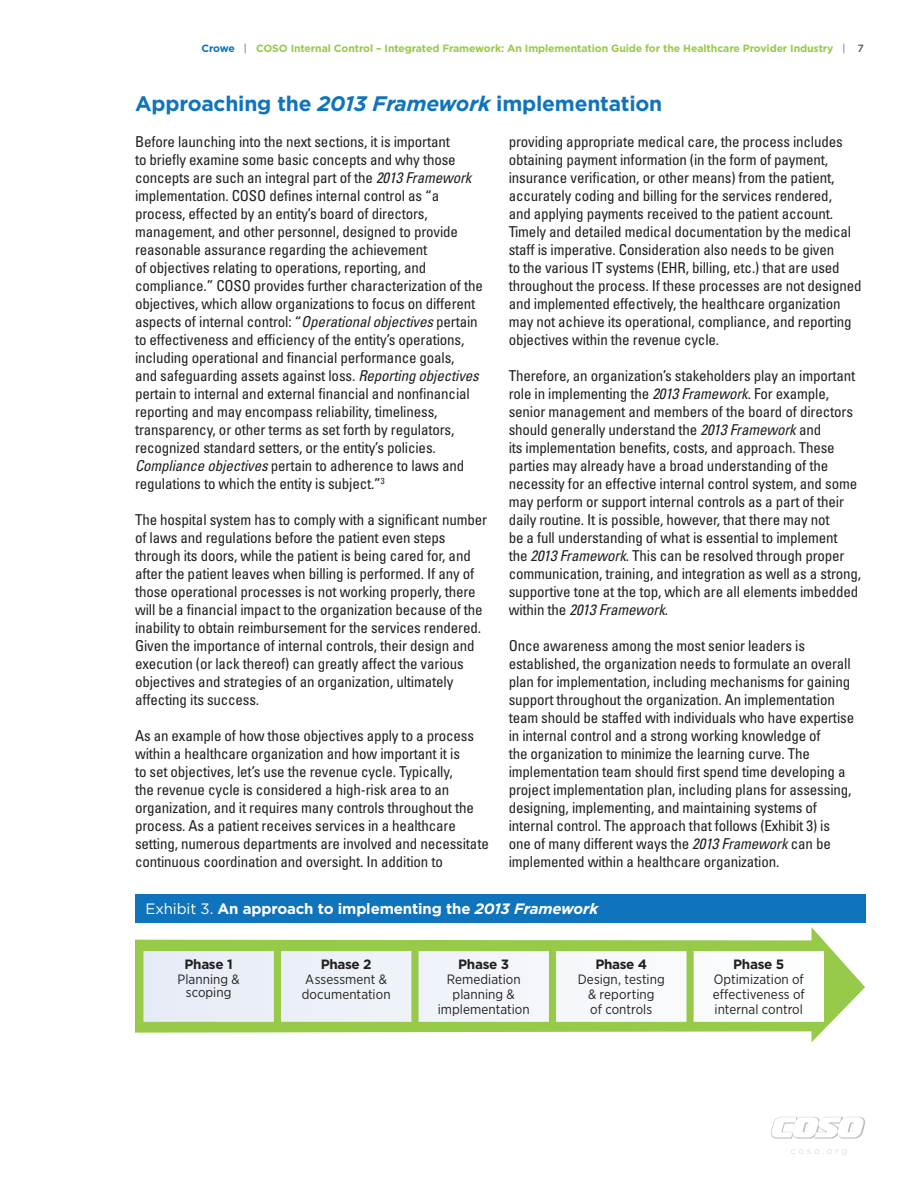
<style>
.page{position:relative;width:918px;height:1188px;background:#fff}
.page>*{position:absolute;margin:0;border:0;box-sizing:border-box;transform-origin:0 0}
.Body_Text{font:700 21px "Gotham";letter-spacing:-.01em;color:#1074bc}
.Body_Text-2{font:condensed 15px/18px "Univers";letter-spacing:-.01em;color:#231f20}
.Body_Text-3{font:700 15px "Gotham";letter-spacing:-.01em;color:#fff}
.body{font:13.5px/15px "Gotham Narrow";letter-spacing:.005em;color:#231f20;text-align:center}
.Body_Text-4{font:700 13.5px "Gotham";letter-spacing:-.025em;color:#231f20}
.t1{font:700 10.5px "Gotham";letter-spacing:-.01em;color:#97ca49}
.t2{font:300 9px "Gotham";letter-spacing:.3em;color:#d1d2d4}
.s1{color:#1074bc}
.s2{font-weight:300;color:#231f20}
.s3{font-weight:500;color:#57585a}
.s4{font-style:italic}
.s5{font-weight:400}
</style>
<div class="page">
<svg style="left:771px;top:1117px;width:94px;height:22px"></svg>
<svg style="left:135px;top:927px;width:730px;height:115px"></svg>
<svg style="left:143px;top:951px;width:681px;height:71px"></svg>
<div style="left:135px;top:894px;width:730px;height:29px;background:#1074bc"></div>
<p class="t1" style="left:201px;top:41px;width:664px"><span class="s1">Crowe</span> <span class="s2">|</span> COSO Internal Control – Integrated Framework: An Implementation Guide for the Healthcare Provider Industry <span class="s2">|</span> <span class="s3">7</span></p>
<p class="Body_Text" style="left:135px;top:90px;width:529px">Approaching the <span class="s4">2013 Framework</span> implementation</p>
<p class="Body_Text-2" style="left:509px;top:132px;width:354px">providing appropriate medical care, the process includes obtaining payment information (in the form of payment, insurance verification, or other means) from the patient, accurately coding and billing for the services rendered,<br>and applying payments received to the patient account.<br>Timely and detailed medical documentation by the medical staff is imperative. Consideration also needs to be given<br>to the various IT systems (EHR, billing, etc.) that are used throughout the process. If these processes are not designed and implemented effectively, the healthcare organization may not achieve its operational, compliance, and reporting objectives within the revenue cycle.</p>
<p class="Body_Text-2" style="left:509px;top:366px;width:354px">Therefore, an organization’s stakeholders play an important role in implementing the <span class="s4">2013 Framework</span>. For example, senior management and members of the board of directors should generally understand the <span class="s4">2013 Framework</span> and<br>its implementation benefits, costs, and approach. These parties may already have a broad understanding of the necessity for an effective internal control system, and some may perform or support internal controls as a part of their daily routine. It is possible, however, that there may not<br>be a full understanding of what is essential to implement<br>the <span class="s4">2013 Framework</span>. This can be resolved through proper communication, training, and integration as well as a strong, supportive tone at the top, which are all elements imbedded within the <span class="s4">2013 Framework</span>.</p>
<p class="Body_Text-2" style="left:509px;top:636px;width:347px">Once awareness among the most senior leaders is established, the organization needs to formulate an overall plan for implementation, including mechanisms for gaining support throughout the organization. An implementation team should be staffed with individuals who have expertise in internal control and a strong working knowledge of<br>the organization to minimize the learning curve. The implementation team should first spend time developing a project implementation plan, including plans for assessing, designing, implementing, and maintaining systems of internal control. The approach that follows (Exhibit 3) is one of many different ways the <span class="s4">2013 Framework</span> can be implemented within a healthcare organization.</p>
<p class="Body_Text-2" style="left:135px;top:132px;width:350px">Before launching into the next sections, it is important<br>to briefly examine some basic concepts and why those concepts are such an integral part of the <span class="s4">2013 Framework </span>implementation. COSO defines internal control as “a process, effected by an entity’s board of directors, management, and other personnel, designed to provide reasonable assurance regarding the achievement<br>of objectives relating to operations, reporting, and compliance.” COSO provides further characterization of the objectives, which allow organizations to focus on different aspects of internal control: “<span class="s4">Operational objectives</span> pertain to effectiveness and efficiency of the entity’s operations, including operational and financial performance goals,<br>and safeguarding assets against loss. <span class="s4">Reporting objectives </span>pertain to internal and external financial and nonfinancial reporting and may encompass reliability, timeliness, transparency, or other terms as set forth by regulators, recognized standard setters, or the entity’s policies.<br><span class="s4">Compliance objectives</span> pertain to adherence to laws and regulations to which the entity is subject.”<sup>3</sup></p>
<p class="Body_Text-2" style="left:135px;top:510px;width:354px">The hospital system has to comply with a significant number of laws and regulations before the patient even steps through its doors, while the patient is being cared for, and after the patient leaves when billing is performed. If any of those operational processes is not working properly, there will be a financial impact to the organization because of the inability to obtain reimbursement for the services rendered.<br>Given the importance of internal controls, their design and execution (or lack thereof) can greatly affect the various objectives and strategies of an organization, ultimately affecting its success.</p>
<p class="Body_Text-2" style="left:135px;top:726px;width:355px">As an example of how those objectives apply to a process within a healthcare organization and how important it is<br>to set objectives, let’s use the revenue cycle. Typically,<br>the revenue cycle is considered a high-risk area to an organization, and it requires many controls throughout the process. As a patient receives services in a healthcare setting, numerous departments are involved and necessitate continuous coordination and oversight. In addition to</p>
<p class="Body_Text-3" style="left:146px;top:899px;width:454px"><span class="s5">Exhibit 3.</span> An approach to implementing the <span class="s4">2013 Framework</span></p>
<p class="Body_Text-4" style="left:185px;top:955px;width:50px">Phase 1</p>
<p class="body" style="left:178px;top:972px;width:64px;line-height:13.5px">Planning &amp; scoping</p>
<p class="Body_Text-4" style="left:321px;top:955px;width:52px">Phase 2</p>
<p class="body" style="left:302px;top:971px;width:90px;text-align:left">Assessment &amp; documentation</p>
<p class="Body_Text-4" style="left:458px;top:955px;width:52px">Phase 3</p>
<p class="body" style="left:438px;top:971px;width:94px">Remediation planning &amp; implementation</p>
<p class="Body_Text-4" style="left:595px;top:955px;width:53px">Phase 4</p>
<p class="body" style="left:578px;top:971px;width:88px">Design, testing &amp; reporting<br>of controls</p>
<p class="Body_Text-4" style="left:733px;top:955px;width:53px">Phase 5</p>
<p class="body" style="left:713px;top:971px;width:94px;text-align:justify">Optimization of effectiveness of internal control</p>
<p class="t2" style="left:791px;top:1145px;width:58px">coso.org</p>
</div>
